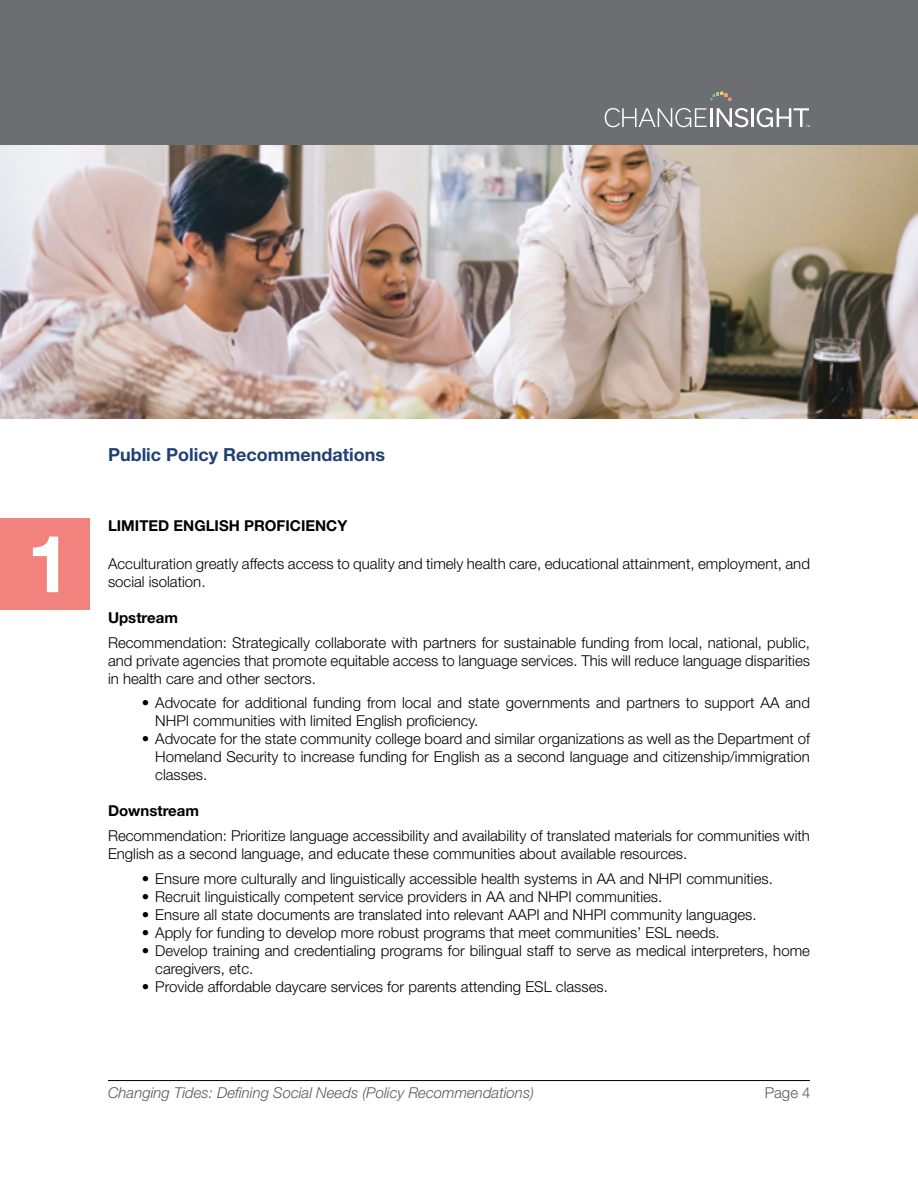
<style>
.page{position:relative;width:918px;height:1188px;background:#fff}
.page>*{position:absolute;margin:0;border:0;box-sizing:border-box;transform-origin:0 0}
.t1{font:700 79.5px "Helvetica Neue LT Std";color:#fff}
.t2{font:700 18px "Helvetica Neue LT Std";color:#1e4173}
.t3{font:300 15px/18px "Helvetica Neue LT Std";color:#000}
.t4{font:italic 300 15px "Helvetica Neue LT Std";color:#58595b}
.t5{font:700 15px "Helvetica Neue LT Std";color:#000}
.t6{font:300 15px "Helvetica Neue LT Std";color:#58595b}
</style>
<div class="page">
<div style="left:0;top:0;width:918px;height:148px;background:#6d6e71"></div>
<svg style="left:721px;top:92px;width:11px;height:9px"></svg>
<svg style="left:605px;top:108px;width:102px;height:19px"></svg>
<hr style="left:710px;top:108px;width:3px;height:19px;background:#fff">
<svg style="left:717px;top:108px;width:31px;height:19px"></svg>
<hr style="left:751px;top:108px;width:3px;height:19px;background:#fff">
<svg style="left:757px;top:108px;width:53px;height:19px"></svg>
<hr style="left:108px;top:1080px;width:702px;height:1px;background:#000">
<div style="left:0;top:518px;width:90px;height:92px;background:#f1827e"></div>
<img style="left:0;top:146px;width:918px;height:272px">
<h1 class="t1" style="left:27px;top:515px;width:46px">1</h1>
<p class="t2" style="left:108px;top:443px;width:279px">Public Policy Recommendations</p>
<p class="t5" style="left:108px;top:516px;width:241px">LIMITED ENGLISH PROFICIENCY</p>
<p class="t3" style="left:108px;top:554px;width:703px">Acculturation greatly affects access to quality and timely health care, educational attainment, employment, and social isolation.</p>
<p class="t5" style="left:108px;top:608px;width:71px">Upstream</p>
<p class="t3" style="left:108px;top:633px;width:703px;text-align:justify">Recommendation: Strategically collaborate with partners for sustainable funding from local, national, public, and private agencies that promote equitable access to language services. This will reduce language disparities in health care and other sectors.</p>
<p class="t3" style="left:155px;top:694px;width:656px;text-indent:-14px">• Advocate for additional funding from local and state governments and partners to support AA and<br>NHPI communities with limited English proficiency.</p>
<p class="t3" style="left:155px;top:730px;width:656px;text-align:justify;text-indent:-14px">• Advocate for the state community college board and similar organizations as well as the Department of Homeland Security to increase funding for English as a second language and citizenship/immigration classes.</p>
<p class="t5" style="left:108px;top:802px;width:93px">Downstream</p>
<p class="t3" style="left:108px;top:826px;width:704px">Recommendation: Prioritize language accessibility and availability of translated materials for communities with<br>English as a second language, and educate these communities about available resources.</p>
<p class="t3" style="left:142px;top:869px;width:633px">• Ensure more culturally and linguistically accessible health systems in AA and NHPI communities.</p>
<p class="t3" style="left:142px;top:887px;width:522px">• Recruit linguistically competent service providers in AA and NHPI communities.</p>
<p class="t3" style="left:142px;top:905px;width:616px">• Ensure all state documents are translated into relevant AAPI and NHPI community languages.</p>
<p class="t3" style="left:142px;top:923px;width:580px">• Apply for funding to develop more robust programs that meet communities’ ESL needs.</p>
<p class="t3" style="left:155px;top:941px;width:656px;text-indent:-14px">• Develop training and credentialing programs for bilingual staff to serve as medical interpreters, home caregivers, etc.</p>
<p class="t3" style="left:142px;top:977px;width:468px">• Provide affordable daycare services for parents attending ESL classes.</p>
<p class="t4" style="left:108px;top:1084px;width:428px">Changing Tides: Defining Social Needs (Policy Recommendations)</p>
<p class="t6" style="left:765px;top:1084px;width:47px">Page 4</p>
</div>
